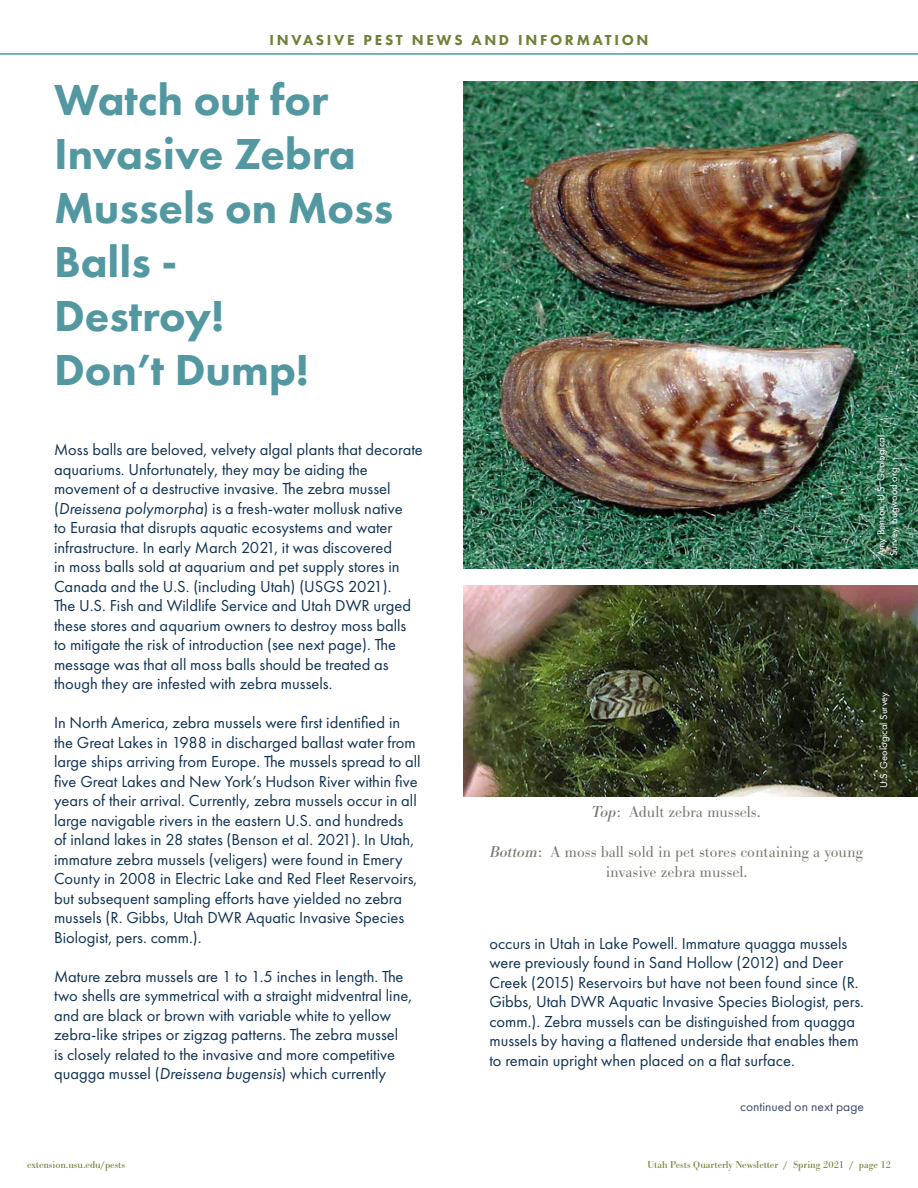
<style>
.page{position:relative;width:918px;height:1188px;background:#fff}
.page>*{position:absolute;margin:0;border:0;box-sizing:border-box;transform-origin:0 0}
.t1{font:800 45px/54px "Futura PT";color:#5398a1}
.t2{font:16.5px/19.5px "Futura PT";color:#103253}
.t3{font:300 16.5px/19.8px "Bodoni URW";color:#79776e;text-align:center}
.t4{font:800 15px "Futura PT";letter-spacing:.18em;color:#6f7f35}
.t5{font:13.5px "Futura PT";color:#3c4b69}
.t6{font:10.5px "Bodoni URW";color:#6f7f35}
.t7{font:10.5px/12.6px "Futura PT";color:#fff}
.s1{font-style:italic}
.s2{font-weight:400;font-style:italic}
</style>
<div class="page">
<hr style="left:0;top:53px;width:918px;height:2px;background:#5398a1">
<img style="left:464px;top:81px;width:454px;height:488px">
<img style="left:464px;top:585px;width:454px;height:211px">
<div style="left:871px;top:430px;width:34px;height:132px;background:#000;opacity:.49"></div>
<div style="left:874px;top:686px;width:21px;height:107px;background:#000;opacity:.49"></div>
<p class="t4" style="left:269px;top:31px;width:381px">INVASIVE PEST NEWS AND INFORMATION</p>
<h1 class="t1" style="left:54px;top:73px;width:341px">Watch out for<br>Invasive Zebra<br>Mussels on Moss<br>Balls -<br>Destroy!<br>Don’t Dump!</h1>
<p class="t2" style="left:54px;top:440px;width:370px">Moss balls are beloved, velvety algal plants that decorate aquariums. Unfortunately, they may be aiding the movement of a destructive invasive. The zebra mussel (<span class="s1">Dreissena polymorpha</span>) is a fresh-water mollusk native<br>to Eurasia that disrupts aquatic ecosystems and water infrastructure. In early March 2021, it was discovered<br>in moss balls sold at aquarium and pet supply stores in Canada and the U.S. (including Utah) (USGS 2021).<br>The U.S. Fish and Wildlife Service and Utah DWR urged these stores and aquarium owners to destroy moss balls<br>to mitigate the risk of introduction (see next page). The message was that all moss balls should be treated as though they are infested with zebra mussels.</p>
<p class="t2" style="left:54px;top:713px;width:368px">In North America, zebra mussels were first identified in the Great Lakes in 1988 in discharged ballast water from large ships arriving from Europe. The mussels spread to all five Great Lakes and New York’s Hudson River within five years of their arrival. Currently, zebra mussels occur in all large navigable rivers in the eastern U.S. and hundreds<br>of inland lakes in 28 states (Benson et al. 2021). In Utah, immature zebra mussels (veligers) were found in Emery County in 2008 in Electric Lake and Red Fleet Reservoirs, but subsequent sampling efforts have yielded no zebra mussels (R. Gibbs, Utah DWR Aquatic Invasive Species Biologist, pers. comm.).</p>
<p class="t2" style="left:54px;top:967px;width:360px">Mature zebra mussels are 1 to 1.5 inches in length. The two shells are symmetrical with a straight midventral line, and are black or brown with variable white to yellow zebra-like stripes or zigzag patterns. The zebra mussel<br>is closely related to the invasive and more competitive quagga mussel (<span class="s1">Dreissena bugensis</span>) which currently</p>
<p class="t7" style="left:875px;top:556px;width:123px;rotate:-90deg">Amy Benson, U.S. Geological<br>Survey, bugwood.org</p>
<p class="t3" style="left:592px;top:802px;width:170px"><span class="s2">Top</span>: Adult zebra mussels.</p>
<p class="t3" style="left:490px;top:842px;width:375px"><span class="s2">Bottom</span>: A moss ball sold in pet stores containing a young invasive zebra mussel.</p>
<p class="t7" style="left:877px;top:788px;width:98px;rotate:-90deg">U.S. Geological Survey</p>
<p class="t2" style="left:489px;top:933px;width:376px">occurs in Utah in Lake Powell. Immature quagga mussels were previously found in Sand Hollow (2012) and Deer Creek (2015) Reservoirs but have not been found since (R.<br>Gibbs, Utah DWR Aquatic Invasive Species Biologist, pers. comm.). Zebra mussels can be distinguished from quagga mussels by having a flattened underside that enables them to remain upright when placed on a flat surface.</p>
<p class="t5" style="left:740px;top:1099px;width:125px">continued on next page</p>
<p class="t6" style="left:27px;top:1159px;width:100px">extension.usu.edu/pests</p>
<p class="t6" style="left:648px;top:1159px;width:245px">Utah Pests Quarterly Newsletter / Spring 2021 / page 12</p>
</div>
